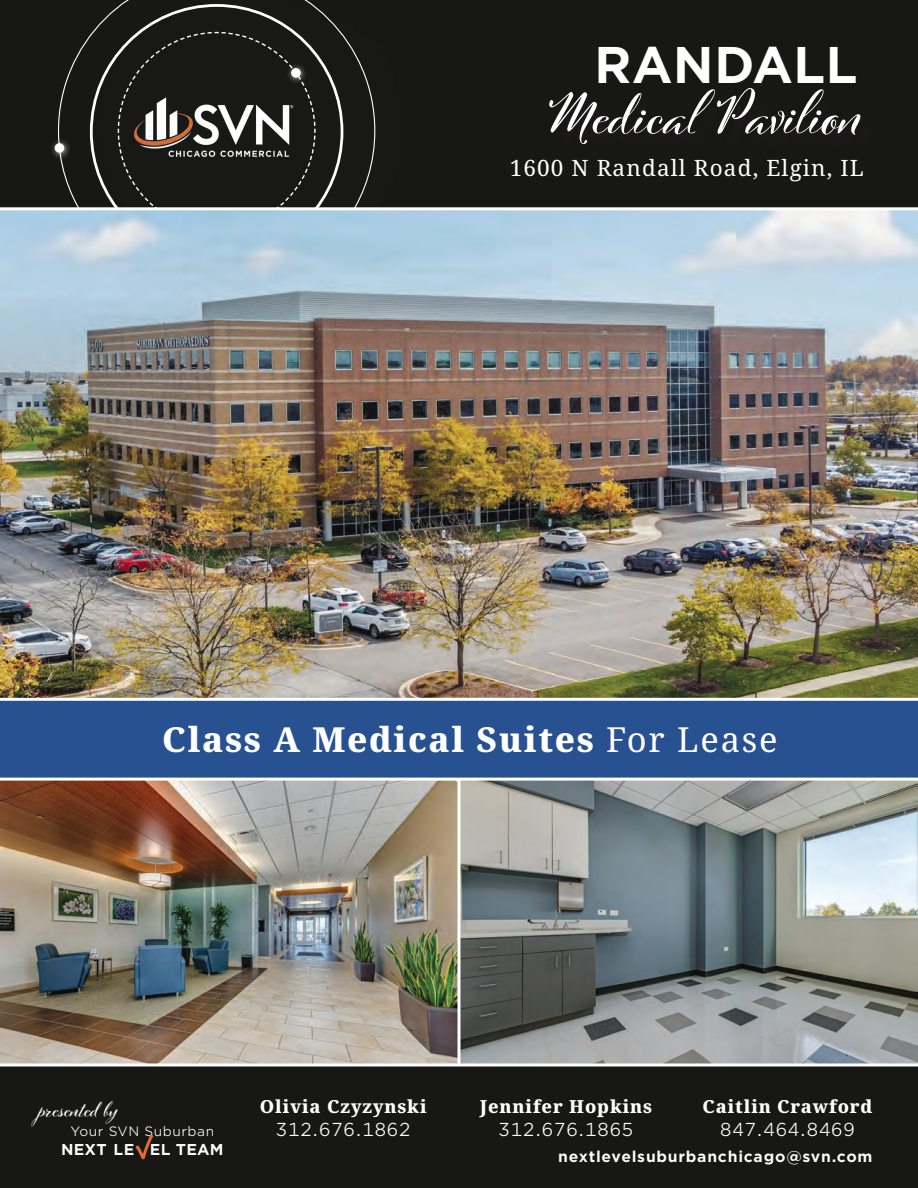
<style>
.page{position:relative;width:918px;height:1188px;background:#fff}
.page>*{position:absolute;margin:0;border:0;box-sizing:border-box;transform-origin:0 0}
.t1{font:700 55.05px "Cinque Donne";color:#fff}
.t2{font:700 49.5px "Gotham Office";color:#fff}
.t3{font:800 34.5px "Noto Serif";letter-spacing:.05em;color:#fff}
.t4{font:22.5px "Noto Serif";letter-spacing:.05em;color:#fff}
.t5{font:700 20.25px "Cinque Donne";color:#fff}
.t6{font:800 18px "Noto Serif";letter-spacing:.05em;color:#fff}
.t7{font:18px "Gotham Office";letter-spacing:.05em;color:#fff}
.t8{font:700 15.15px "Gotham Office";letter-spacing:.01em;color:#fff}
.t9{font:700 15px "Gotham Office";letter-spacing:.05em;color:#fff}
.t10{font:13.05px "Gotham Office";letter-spacing:.04em;color:#fff}
.s1{font-weight:400}
</style>
<div class="page">
<div style="left:0;top:1066px;width:918px;height:122px;background:#171716"></div>
<svg style="left:134px;top:1133px;width:21px;height:46px"></svg>
<div style="left:535px;top:0;width:383px;height:207px;background:#171716"></div>
<div style="left:0;top:0;width:535px;height:355px;background:#171716"></div>
<svg style="left:57px;top:0;width:319px;height:207px"></svg>
<img style="left:0;top:781px;width:918px;height:283px">
<div style="left:0;top:699px;width:918px;height:80px;background:#275190"></div>
<div style="left:552px;top:91px;width:327px;height:71px;background:#171716"></div>
<img style="left:0;top:210px;width:918px;height:488px">
<hr style="left:0;top:207px;width:918px;height:3px;background:#fff">
<hr style="left:0;top:698px;width:918px;height:3px;background:#fff">
<hr style="left:458px;top:779px;width:2px;height:286px;background:#fff">
<hr style="left:0;top:778px;width:918px;height:3px;background:#fff">
<p class="t2" style="left:594px;top:31px;width:265px">RANDALL</p>
<p class="t1" style="left:547px;top:81px;width:316px">Medical Pavilion</p>
<p class="t4" style="left:510px;top:152px;width:356px">1600 N Randall Road, Elgin, IL</p>
<p class="t3" style="left:162px;top:715px;width:617px">Class A Medical Suites <span class="s1">For Lease</span></p>
<p class="t5" style="left:39px;top:1097px;width:80px">presented by</p>
<p class="t10" style="left:71px;top:1122px;width:145px">Your SVN Suburban</p>
<p class="t8" style="left:61px;top:1139px;width:75px">NEXT LE</p>
<p class="t8" style="left:150px;top:1139px;width:75px">EL TEAM</p>
<p class="t6" style="left:260px;top:1094px;width:168px">Olivia Czyzynski</p>
<p class="t7" style="left:276px;top:1117px;width:136px">312.676.1862</p>
<p class="t6" style="left:480px;top:1094px;width:174px">Jennifer Hopkins</p>
<p class="t7" style="left:499px;top:1117px;width:136px">312.676.1865</p>
<p class="t6" style="left:703px;top:1094px;width:171px">Caitlin Crawford</p>
<p class="t7" style="left:720px;top:1117px;width:136px">847.464.8469</p>
<p class="t9" style="left:558px;top:1146px;width:316px">nextlevelsuburbanchicago@svn.com</p>
</div>
